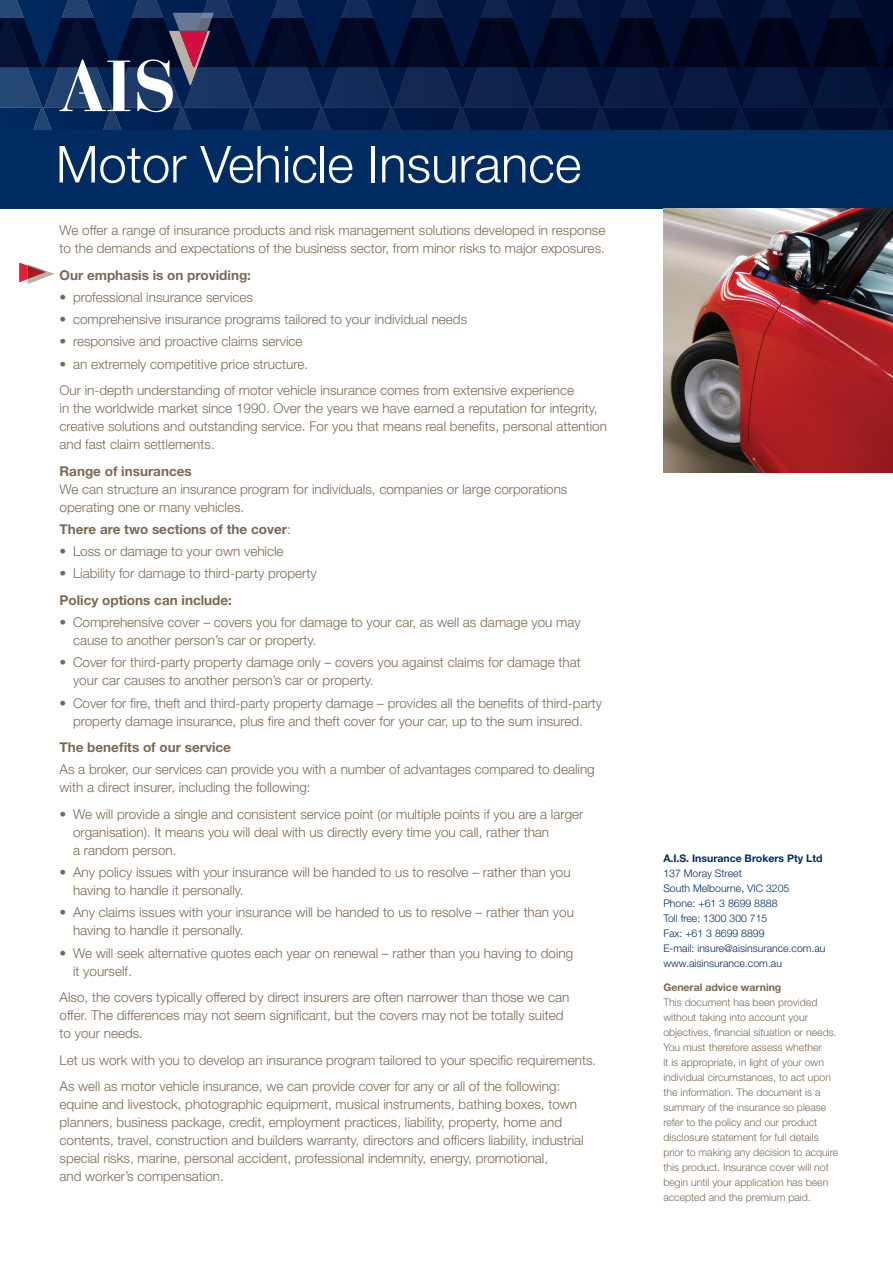
<style>
.page{position:relative;width:893px;height:1263px;background:#fff}
.page>*{position:absolute;margin:0;border:0;box-sizing:border-box;transform-origin:0 0}
.t1{font:300 51px "Helvetica Neue LT Std";color:#fff}
.t2{font:300 13.5px/18px "Helvetica Neue LT Std";color:#7c6954}
.t3{font:700 13.5px "Helvetica Neue LT Std";color:#7c6954}
.t4{font:300 10.5px/15px "Helvetica Neue LT Std";color:#7c6954}
.t5{font:300 10.5px/15px "Helvetica Neue LT Std";color:#002c62}
.s1{font-weight:700}
.s2{font-weight:300}
</style>
<div class="page">
<svg style="left:19px;top:263px;width:35px;height:21px"></svg>
<svg style="left:0;top:0;width:893px;height:130px;background:#0c1d42"></svg>
<div style="left:0;top:130px;width:893px;height:78px;background:#002c62"></div>
<img style="left:663px;top:208px;width:230px;height:264px">
<p class="t1" style="left:56px;top:133px;width:527px">Motor Vehicle Insurance</p>
<p class="t2" style="left:60px;top:221px;width:547px">We offer a range of insurance products and risk management solutions developed in response to the demands and expectations of the business sector, from minor risks to major exposures.</p>
<p class="t3" style="left:60px;top:266px;width:193px">Our emphasis is on providing:</p>
<p class="t2" style="left:60px;top:288px;width:195px">• professional insurance services</p>
<p class="t2" style="left:60px;top:310px;width:409px">• comprehensive insurance programs tailored to your individual needs</p>
<p class="t2" style="left:60px;top:332px;width:245px">• responsive and proactive claims service</p>
<p class="t2" style="left:60px;top:354px;width:250px">• an extremely competitive price structure.</p>
<p class="t2" style="left:60px;top:381px;width:549px">Our in-depth understanding of motor vehicle insurance comes from extensive experience<br>in the worldwide market since 1990. Over the years we have earned a reputation for integrity, creative solutions and outstanding service. For you that means real benefits, personal attention and fast claim settlements.</p>
<p class="t2" style="left:60px;top:461px;width:509px"><span class="s1">Range of insurances<br></span>We can structure an insurance program for individuals, companies or large corporations operating one or many vehicles.</p>
<p class="t3" style="left:60px;top:521px;width:233px">There are two sections of the cover<span class="s2">:</span></p>
<p class="t2" style="left:60px;top:542px;width:226px">• Loss or damage to your own vehicle</p>
<p class="t2" style="left:60px;top:564px;width:259px">• Liability for damage to third-party property</p>
<p class="t3" style="left:60px;top:592px;width:174px">Policy options can include:</p>
<p class="t2" style="left:73px;top:613px;width:509px;text-indent:-14px">• Comprehensive cover – covers you for damage to your car, as well as damage you may cause to another person’s car or property.</p>
<p class="t2" style="left:73px;top:653px;width:509px;text-indent:-14px">• Cover for third-party property damage only – covers you against claims for damage that your car causes to another person’s car or property.</p>
<p class="t2" style="left:60px;top:693px;width:544px;text-align:center">• Cover for fire, theft and third-party property damage – provides all the benefits of third-party property damage insurance, plus fire and theft cover for your car, up to the sum insured.</p>
<p class="t3" style="left:60px;top:739px;width:173px">The benefits of our service</p>
<p class="t2" style="left:60px;top:760px;width:537px">As a broker, our services can provide you with a number of advantages compared to dealing with a direct insurer, including the following:</p>
<p class="t2" style="left:73px;top:805px;width:512px;text-indent:-14px">• We will provide a single and consistent service point (or multiple points if you are a larger organisation). It means you will deal with us directly every time you call, rather than<br>a random person.</p>
<p class="t2" style="left:73px;top:863px;width:499px;text-indent:-14px">• Any policy issues with your insurance will be handed to us to resolve – rather than you having to handle it personally.</p>
<p class="t2" style="left:73px;top:903px;width:502px;text-indent:-14px">• Any claims issues with your insurance will be handed to us to resolve – rather than you having to handle it personally.</p>
<p class="t2" style="left:73px;top:943px;width:502px;text-indent:-14px">• We will seek alternative quotes each year on renewal – rather than you having to doing it yourself.</p>
<p class="t2" style="left:60px;top:988px;width:511px">Also, the covers typically offered by direct insurers are often narrower than those we can offer. The differences may not seem significant, but the covers may not be totally suited to your needs.</p>
<p class="t2" style="left:60px;top:1050px;width:538px">Let us work with you to develop an insurance program tailored to your specific requirements.</p>
<p class="t2" style="left:60px;top:1077px;width:526px">As well as motor vehicle insurance, we can provide cover for any or all of the following: equine and livestock, photographic equipment, musical instruments, bathing boxes, town planners, business package, credit, employment practices, liability, property, home and contents, travel, construction and builders warranty, directors and officers liability, industrial special risks, marine, personal accident, professional indemnity, energy, promotional,<br>and worker’s compensation.</p>
<p class="t5" style="left:663px;top:851px;width:164px"><span class="s1">A.I.S. Insurance Brokers Pty Ltd<br></span>137 Moray Street<br>South Melbourne, VIC 3205<br>Phone: +61 3 8699 8888<br>Toll free: 1300 300 715<br>Fax: +61 3 8699 8899<br>E-mail: insure@aisinsurance.com.au www.aisinsurance.com.au</p>
<p class="t4" style="left:663px;top:979px;width:177px"><span class="s1">General advice warning<br></span>This document has been provided without taking into account your objectives, financial situation or needs.<br>You must therefore assess whether<br>it is appropriate, in light of your own individual circumstances, to act upon the information. The document is a summary of the insurance so please refer to the policy and our product disclosure statement for full details prior to making any decision to acquire this product. Insurance cover will not begin until your application has been accepted and the premium paid.</p>
</div>
